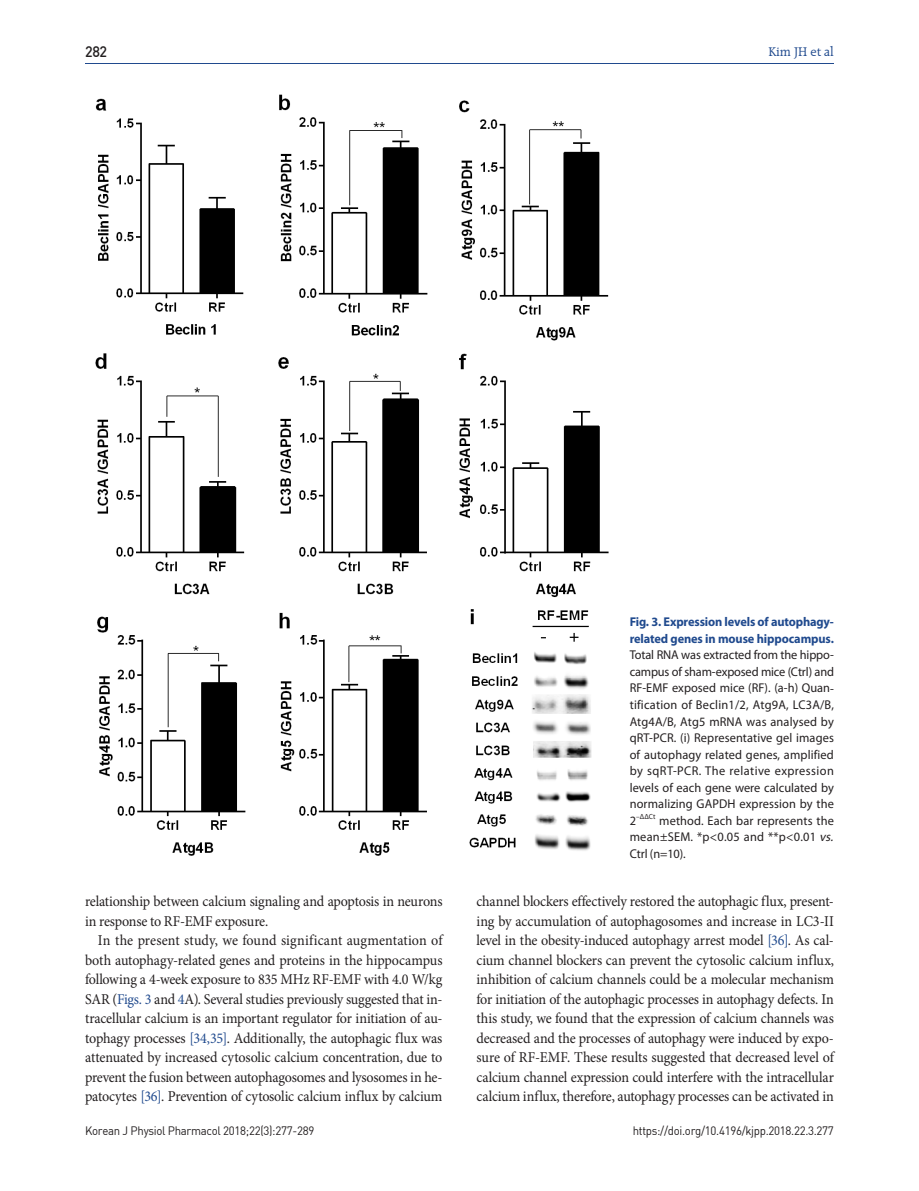
<style>
.page{position:relative;width:919px;height:1191px;background:#fff}
.page>*{position:absolute;margin:0;border:0;box-sizing:border-box;transform-origin:0 0}
.t1{font:15px/19.5px "Minion Pro";letter-spacing:-.015em;color:#231f20;text-align:justify;scale:.94 1}
.t2{font:15px "Dinmed";color:#231f20;scale:.95 1}
.t3{font:13.5px "Raleigh BT";letter-spacing:-.01em;color:#204a8e}
.t4{font:12.75px/16.5px "Myriad Pro";letter-spacing:.01em;color:#231f20;text-align:justify}
.t5{font:700 12.75px/16.5px "Myriad Pro";letter-spacing:-.01em;color:#204a8e}
.t6{font:12px "Dinreg";letter-spacing:-.025em;color:#231f20;scale:.95 1}
.t7{font:7.5px "Myriad Pro";color:#231f20}
.s1{color:#204a8e}
.s2{font-style:italic}
</style>
<div class="page">
<hr style="left:85px;top:64px;width:748px;height:1px;background:#204a8e">
<img style="left:95px;top:94px;width:514px;height:762px">
<p class="t2" style="left:85px;top:42px;width:25px">282</p>
<p class="t3" style="left:768px;top:43px;width:67px">Kim JH et al</p>
<p class="t1" style="left:85px;top:891px;width:381px">relationship between calcium signaling and apoptosis in neurons in response to RF-EMF exposure.</p>
<p class="t1" style="left:85px;top:930px;width:382px;text-indent:13px">In the present study, we found significant augmentation of both autophagy-related genes and proteins in the hippocampus following a 4-week exposure to 835 MHz RF-EMF with 4.0 W/kg SAR (<span class="s1">Figs. 3</span> and <span class="s1">4</span>A). Several studies previously suggested that in&shy;tracellular calcium is an important regulator for initiation of au&shy;tophagy processes <span class="s1">[34,35]</span>. Additionally, the autophagic flux was attenuated by increased cytosolic calcium concentration, due to prevent the fusion between autophagosomes and lysosomes in he&shy;patocytes <span class="s1">[36]</span>. Prevention of cytosolic calcium influx by calcium</p>
<p class="t5" style="left:629px;top:613px;width:206px">Fig. 3. Expression levels of autophagy&shy;related genes in mouse hippocampus.</p>
<p class="t4" style="left:629px;top:647px;width:206px">Total RNA was extracted from the hippo&shy;campus of sham-exposed mice (Ctrl) and RF-EMF exposed mice (RF). (a-h) Quan&shy;tification of Beclin1/2, Atg9A, LC3A/B, Atg4A/B, Atg5 mRNA was analysed by qRT-PCR. (i) Representative gel images of autophagy related genes, amplified by sqRT-PCR. The relative expression levels of each gene were calculated by normalizing GAPDH expression by the 2</p>
<p class="t7" style="left:636px;top:811px;width:21px">–ΔΔCt</p>
<p class="t4" style="left:629px;top:812px;width:208px;text-align:left;text-indent:30px">method. Each bar represents the mean±SEM. *p&lt;0.05 and **p&lt;0.01 <span class="s2">vs.<br></span>Ctrl (n=10).</p>
<p class="t1" style="left:476px;top:891px;width:382px">channel blockers effectively restored the autophagic flux, present&shy;ing by accumulation of autophagosomes and increase in LC3-II level in the obesity-induced autophagy arrest model <span class="s1">[36]</span>. As cal&shy;cium channel blockers can prevent the cytosolic calcium influx, inhibition of calcium channels could be a molecular mechanism for initiation of the autophagic processes in autophagy defects. In this study, we found that the expression of calcium channels was decreased and the processes of autophagy were induced by expo&shy;sure of RF-EMF. These results suggested that decreased level of calcium channel expression could interfere with the intracellular calcium influx, therefore, autophagy processes can be activated in</p>
<p class="t6" style="left:85px;top:1123px;width:243px">Korean J Physiol Pharmacol 2018;22(3):277-289</p>
<p class="t6" style="left:632px;top:1123px;width:213px">https://doi.org/10.4196/kjpp.2018.22.3.277</p>
</div>
